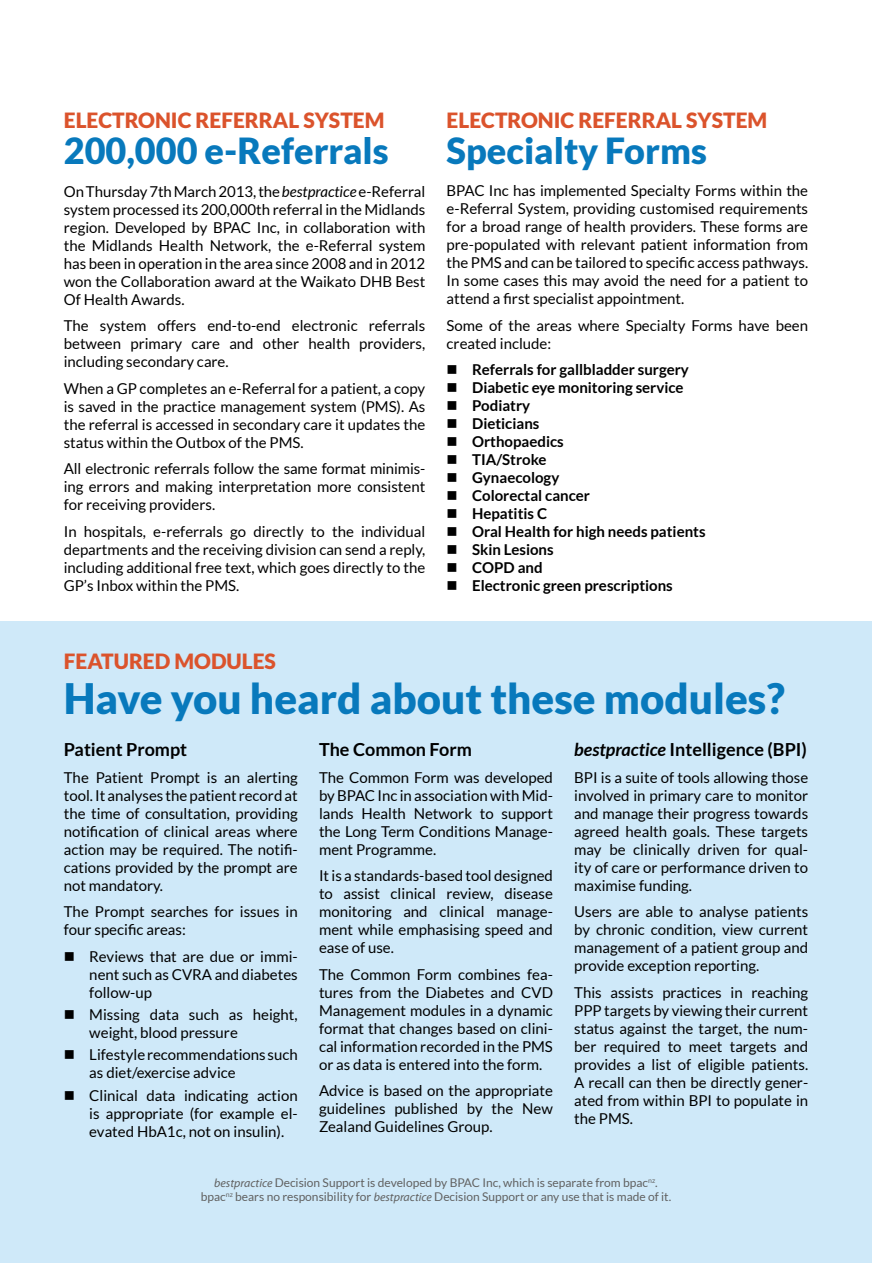
<style>
.page{position:relative;width:872px;height:1263px;background:#fff}
.page>*{position:absolute;margin:0;border:0;box-sizing:border-box;transform-origin:0 0}
.t1{font:900 42px "Lato";color:#0879bc}
.t2{font:900 36px "Lato";color:#0879bc}
.t3{font:900 21px "Lato";color:#db532c}
.t4{font:700 18px "Lato";color:#000}
.t5{font:15px/18px "Lato";color:#000;text-align:justify}
.t6{font:700 15px/18px "Lato";color:#000}
.t7{font:12px/14.4px "Lato";color:#616161;text-align:center}
.s1{font-style:italic}
.s2{font-family:"Myriad Pro";font-style:italic}
</style>
<div class="page">
<div style="left:0;top:621px;width:872px;height:642px;background:#cfe9f9"></div>
<h3 class="t3" style="left:64px;top:108px;width:322px">ELECTRONIC REFERRAL SYSTEM</h3>
<h2 class="t2" style="left:64px;top:130px;width:326px">200,000 e-Referrals</h2>
<p class="t5" style="left:64px;top:182px;width:363px">On Thursday 7th March 2013, the <span class="s1">bestpractice</span> e-Referral system processed its 200,000th referral in the Midlands region. Developed by BPAC Inc, in collaboration with the Midlands Health Network, the e-Referral system has been in operation in the area since 2008 and in 2012 won the Collaboration award at the Waikato DHB Best Of Health Awards.</p>
<p class="t5" style="left:64px;top:317px;width:363px">The system offers end-to-end electronic referrals between primary care and other health providers, including secondary care.</p>
<p class="t5" style="left:64px;top:379px;width:363px">When a GP completes an e-Referral for a patient, a copy is saved in the practice management system (PMS). As the referral is accessed in secondary care it updates the status within the Outbox of the PMS.</p>
<p class="t5" style="left:64px;top:460px;width:363px">All electronic referrals follow the same format minimis&shy;ing errors and making interpretation more consistent for receiving providers.</p>
<p class="t5" style="left:64px;top:522px;width:363px">In hospitals, e-referrals go directly to the individual departments and the receiving division can send a reply, including additional free text, which goes directly to the GP’s Inbox within the PMS.</p>
<h3 class="t3" style="left:446px;top:108px;width:322px">ELECTRONIC REFERRAL SYSTEM</h3>
<h2 class="t2" style="left:446px;top:130px;width:262px">Specialty Forms</h2>
<p class="t5" style="left:446px;top:181px;width:363px">BPAC Inc has implemented Specialty Forms within the e-Referral System, providing customised requirements for a broad range of health providers. These forms are pre-populated with relevant patient information from the PMS and can be tailored to specific access pathways.<br>In some cases this may avoid the need for a patient to attend a first specialist appointment.</p>
<p class="t5" style="left:446px;top:316px;width:363px">Some of the areas where Specialty Forms have been created include:</p>
<p class="t6" style="left:472px;top:360px;width:235px">Referrals for gallbladder surgery<br>Diabetic eye monitoring service<br>Podiatry<br>Dieticians<br>Orthopaedics<br>TIA/Stroke<br>Gynaecology<br>Colorectal cancer<br>Hepatitis C<br>Oral Health for high needs patients<br>Skin Lesions<br>COPD and<br>Electronic green prescriptions</p>
<h3 class="t3" style="left:64px;top:649px;width:214px">FEATURED MODULES</h3>
<h1 class="t1" style="left:64px;top:674px;width:722px">Have you heard about these modules?</h1>
<p class="t4" style="left:64px;top:739px;width:125px">Patient Prompt</p>
<p class="t5" style="left:64px;top:768px;width:235px">The Patient Prompt is an alerting tool. It analyses the patient record at the time of consultation, providing notification of clinical areas where action may be required. The notifi&shy;cations provided by the prompt are not mandatory.</p>
<p class="t5" style="left:64px;top:903px;width:235px">The Prompt searches for issues in four specific areas:</p>
<p class="t5" style="left:89px;top:947px;width:210px">Reviews that are due or immi&shy;nent such as CVRA and diabetes follow-up</p>
<p class="t5" style="left:89px;top:1005px;width:210px">Missing data such as height, weight, blood pressure</p>
<p class="t5" style="left:89px;top:1046px;width:210px">Lifestyle recommendations such as diet/exercise advice</p>
<p class="t5" style="left:89px;top:1086px;width:210px">Clinical data indicating action is appropriate (for example el&shy;evated HbA1c, not on insulin).</p>
<p class="t4" style="left:319px;top:739px;width:154px">The Common Form</p>
<p class="t5" style="left:319px;top:768px;width:235px">The Common Form was developed by BPAC Inc in association with Mid&shy;lands Health Network to support the Long Term Conditions Manage&shy;ment Programme.</p>
<p class="t5" style="left:319px;top:867px;width:235px">It is a standards-based tool designed to assist clinical review, disease monitoring and clinical manage&shy;ment while emphasising speed and ease of use.</p>
<p class="t5" style="left:319px;top:965px;width:235px">The Common Form combines fea&shy;tures from the Diabetes and CVD Management modules in a dynamic format that changes based on clini&shy;cal information recorded in the PMS or as data is entered into the form.</p>
<p class="t5" style="left:319px;top:1082px;width:235px">Advice is based on the appropriate guidelines published by the New Zealand Guidelines Group.</p>
<p class="t4" style="left:574px;top:739px;width:234px"><span class="s1">bestpractice</span> Intelligence (BPI)</p>
<p class="t5" style="left:574px;top:768px;width:235px">BPI is a suite of tools allowing those involved in primary care to monitor and manage their progress towards agreed health goals. These targets may be clinically driven for qual&shy;ity of care or performance driven to maximise funding.</p>
<p class="t5" style="left:574px;top:903px;width:235px">Users are able to analyse patients by chronic condition, view current management of a patient group and provide exception reporting.</p>
<p class="t5" style="left:574px;top:983px;width:235px">This assists practices in reaching PPP targets by viewing their current status against the target, the num&shy;ber required to meet targets and provides a list of eligible patients.<br>A recall can then be directly gener&shy;ated from within BPI to populate in the PMS.</p>
<p class="t7" style="left:201px;top:1175px;width:472px"><span class="s2">bestpractice</span> Decision Support is developed by BPAC Inc, which is separate from bpac<sup>nz</sup>. bpac<sup>nz</sup> bears no responsibility for <span class="s2">bestpractice</span> Decision Support or any use that is made of it.</p>
</div>
